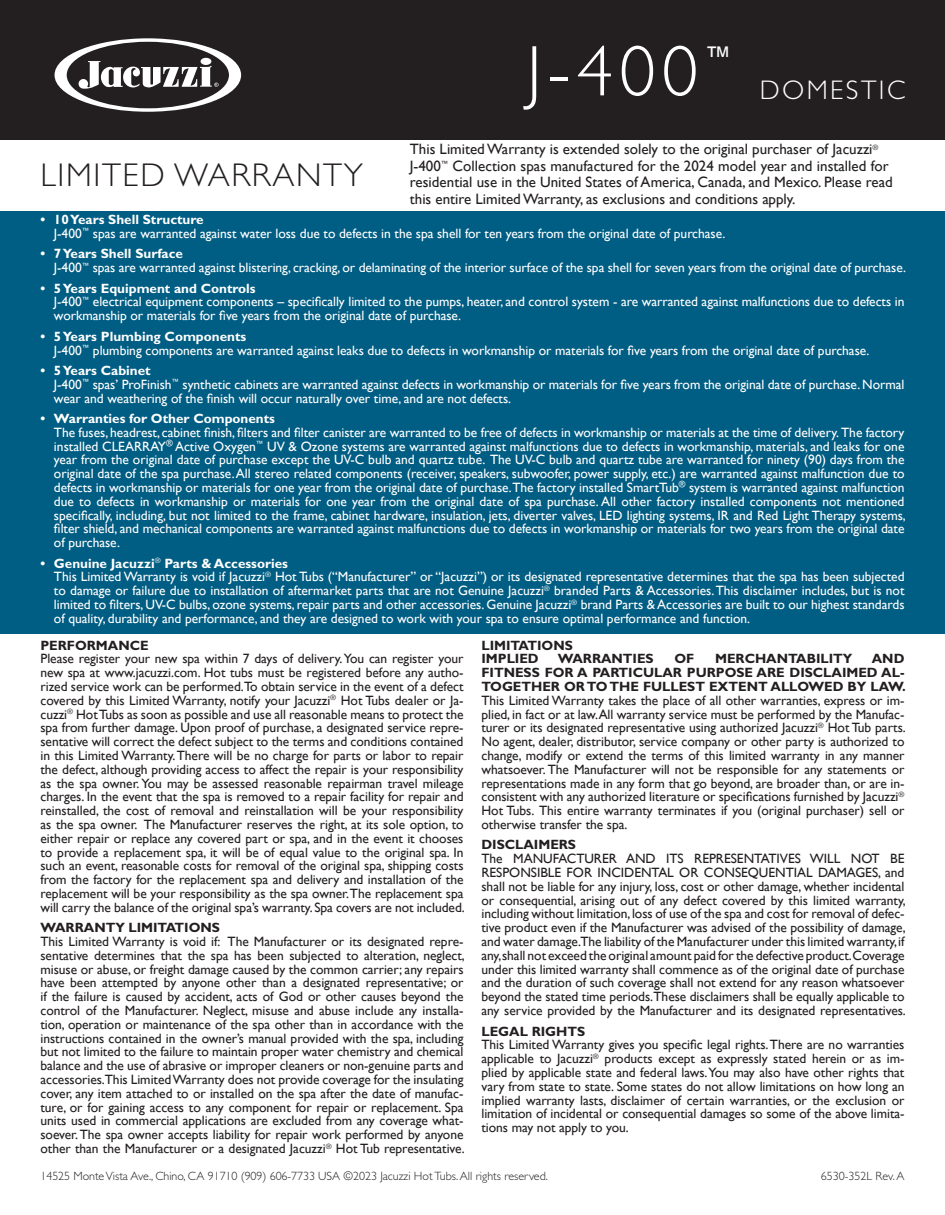
<style>
.page{position:relative;width:945px;height:1215px;background:#fff}
.page>*{position:absolute;margin:0;border:0;box-sizing:border-box;transform-origin:0 0}
.t1{font:300 72px "Gill Sans Std";color:#fff}
.t2{font:300 33px "Gill Sans Std";letter-spacing:.05em;color:#231f20}
.t3{font:300 27px "Gill Sans Std";letter-spacing:.09em;color:#fff}
.t4{font:27px "Gill Sans";color:#fff}
.t5{font:15px/16.5px "Gill Sans";color:#231f20}
.t6{font:13.5px/13.8px "Gill Sans";letter-spacing:-.005em;color:#231f20;text-align:justify}
.t7{font:13.5px/13.8px "Gill Sans";letter-spacing:-.005em;color:#fff}
.t8{font:700 13.5px/13.8px "Gill Sans Std";letter-spacing:-.005em;color:#231f20}
.t9{font:700 13.5px "Gill Sans Std";color:#fff}
.t10{font:300 12px "Gill Sans Std";color:#231f20}
</style>
<div class="page">
<div style="left:0;top:0;width:945px;height:139px;background:#231f20"></div>
<svg style="left:55px;top:38px;width:186px;height:74px"></svg>
<div style="left:0;top:211px;width:945px;height:422px;background:#005d83"></div>
<h2 class="t2" style="left:40px;top:156px;width:324px">LIMITED WARRANTY</h2>
<h1 class="t1" style="left:526px;top:31px;width:173px">J-400</h1>
<h3 class="t4" style="left:704px;top:40px;width:28px">™</h3>
<h3 class="t3" style="left:760px;top:75px;width:147px">DOMESTIC</h3>
<p class="t5" style="left:410px;top:141px;width:484px">This Limited Warranty is extended solely to the original purchaser of Jacuzzi<sup>® </sup>J-400<sup>™</sup> Collection spas manufactured for the 2024 model year and installed for residential use in the United States of America, Canada, and Mexico. Please read this entire Limited Warranty, as exclusions and conditions apply.</p>
<p class="t9" style="left:40px;top:211px;width:165px">• 10 Years Shell Structure</p>
<p class="t7" style="left:54px;top:226px;width:673px">J-400<sup>™</sup> spas are warranted against water loss due to defects in the spa shell for ten years from the original date of purchase.</p>
<p class="t9" style="left:40px;top:246px;width:144px">• 7 Years Shell Surface</p>
<p class="t7" style="left:54px;top:260px;width:854px">J-400<sup>™</sup> spas are warranted against blistering, cracking, or delaminating of the interior surface of the spa shell for seven years from the original date of purchase.</p>
<p class="t9" style="left:40px;top:280px;width:217px">• 5 Years Equipment and Controls</p>
<p class="t7" style="left:54px;top:295px;width:852px">J-400<sup>™</sup> electrical equipment components – specifically limited to the pumps, heater, and control system - are warranted against malfunctions due to defects in workmanship or materials for five years from the original date of purchase.</p>
<p class="t9" style="left:40px;top:328px;width:207px">• 5 Years Plumbing Components</p>
<p class="t7" style="left:54px;top:343px;width:817px">J-400<sup>™</sup> plumbing components are warranted against leaks due to defects in workmanship or materials for five years from the original date of purchase.</p>
<p class="t9" style="left:40px;top:363px;width:112px">• 5 Years Cabinet</p>
<p class="t7" style="left:54px;top:377px;width:852px">J-400<sup>™</sup> spas’ ProFinish<sup>™</sup> synthetic cabinets are warranted against defects in workmanship or materials for five years from the original date of purchase. Normal wear and weathering of the finish will occur naturally over time, and are not defects.</p>
<p class="t9" style="left:40px;top:411px;width:236px">• Warranties for Other Components</p>
<p class="t7" style="left:54px;top:425px;width:853px;text-align:justify">The fuses, headrest, cabinet finish, filters and filter canister are warranted to be free of defects in workmanship or materials at the time of delivery. The factory installed CLEARRAY<sup>®</sup> Active Oxygen<sup>™</sup> UV &amp; Ozone systems are warranted against malfunctions due to defects in workmanship, materials, and leaks for one year from the original date of purchase except the UV-C bulb and quartz tube. The UV-C bulb and quartz tube are warranted for ninety (90) days from the original date of the spa purchase. All stereo related components (receiver, speakers, subwoofer, power supply, etc.) are warranted against malfunction due to defects in workmanship or materials for one year from the original date of purchase.The factory installed SmartTub<sup>®</sup> system is warranted against malfunction due to defects in workmanship or materials for one year from the original date of spa purchase. All other factory installed components not mentioned specifically, including, but not limited to the frame, cabinet hardware, insulation, jets, diverter valves, LED lighting systems, IR and Red Light Therapy systems, filter shield, and mechanical components are warranted against malfunctions due to defects in workmanship or materials for two years from the original date of purchase.</p>
<p class="t9" style="left:40px;top:555px;width:249px">• Genuine Jacuzzi<sup>®</sup> Parts &amp; Accessories</p>
<p class="t7" style="left:54px;top:570px;width:852px;text-align:justify">This Limited Warranty is void if Jacuzzi<sup>®</sup> Hot Tubs (“Manufacturer” or “Jacuzzi”) or its designated representative determines that the spa has been subjected to damage or failure due to installation of aftermarket parts that are not Genuine Jacuzzi<sup>®</sup> branded Parts &amp; Accessories. This disclaimer includes, but is not limited to filters, UV-C bulbs, ozone systems, repair parts and other accessories. Genuine Jacuzzi<sup>®</sup> brand Parts &amp; Accessories are built to our highest standards of quality, durability and performance, and they are designed to work with your spa to ensure optimal performance and function.</p>
<p class="t8" style="left:40px;top:638px;width:110px">PERFORMANCE</p>
<p class="t6" style="left:40px;top:652px;width:426px">Please register your new spa within 7 days of delivery. You can register your new spa at www.jacuzzi.com. Hot tubs must be registered before any autho&shy;rized service work can be performed.To obtain service in the event of a defect covered by this Limited Warranty, notify your Jacuzzi<sup>®</sup> Hot Tubs dealer or Ja&shy;cuzzi<sup>®</sup> Hot Tubs as soon as possible and use all reasonable means to protect the spa from further damage. Upon proof of purchase, a designated service repre&shy;sentative will correct the defect subject to the terms and conditions contained in this Limited Warranty. There will be no charge for parts or labor to repair the defect, although providing access to affect the repair is your responsibility as the spa owner. You may be assessed reasonable repairman travel mileage charges. In the event that the spa is removed to a repair facility for repair and reinstalled, the cost of removal and reinstallation will be your responsibility as the spa owner. The Manufacturer reserves the right, at its sole option, to either repair or replace any covered part or spa, and in the event it chooses to provide a replacement spa, it will be of equal value to the original spa. In such an event, reasonable costs for removal of the original spa, shipping costs from the factory for the replacement spa and delivery and installation of the replacement will be your responsibility as the spa owner.The replacement spa will carry the balance of the original spa’s warranty. Spa covers are not included.</p>
<p class="t8" style="left:40px;top:921px;width:181px">WARRANTY LIMITATIONS</p>
<p class="t6" style="left:40px;top:934px;width:426px">This Limited Warranty is void if: The Manufacturer or its designated repre&shy;sentative determines that the spa has been subjected to alteration, neglect, misuse or abuse, or freight damage caused by the common carrier; any repairs have been attempted by anyone other than a designated representative; or if the failure is caused by accident, acts of God or other causes beyond the control of the Manufacturer. Neglect, misuse and abuse include any installa&shy;tion, operation or maintenance of the spa other than in accordance with the instructions contained in the owner’s manual provided with the spa, including but not limited to the failure to maintain proper water chemistry and chemical balance and the use of abrasive or improper cleaners or non-genuine parts and accessories.This Limited Warranty does not provide coverage for the insulating cover, any item attached to or installed on the spa after the date of manufac&shy;ture, or for gaining access to any component for repair or replacement. Spa units used in commercial applications are excluded from any coverage what&shy;soever. The spa owner accepts liability for repair work performed by anyone other than the Manufacturer or a designated Jacuzzi<sup>®</sup> Hot Tub representative.</p>
<p class="t8" style="left:481px;top:638px;width:93px">LIMITATIONS<br>IMPLIED</p>
<p class="t8" style="left:558px;top:652px;width:97px">WARRANTIES</p>
<p class="t8" style="left:675px;top:652px;width:21px">OF</p>
<p class="t8" style="left:715px;top:652px;width:139px">MERCHANTABILITY</p>
<p class="t8" style="left:481px;top:652px;width:426px;text-align:justify;text-indent:390px">AND FITNESS FOR A PARTICULAR PURPOSE ARE DISCLAIMED AL-TOGETHER OR TO THE FULLEST EXTENT ALLOWED BY LAW.</p>
<p class="t6" style="left:481px;top:693px;width:426px">This Limited Warranty takes the place of all other warranties, express or im&shy;plied, in fact or at law.All warranty service must be performed by the Manufac&shy;turer or its designated representative using authorized Jacuzzi<sup>®</sup> Hot Tub parts.<br>No agent, dealer, distributor, service company or other party is authorized to change, modify or extend the terms of this limited warranty in any manner whatsoever. The Manufacturer will not be responsible for any statements or representations made in any form that go beyond, are broader than, or are in&shy;consistent with any authorized literature or specifications furnished by Jacuzzi<sup>® </sup>Hot Tubs. This entire warranty terminates if you (original purchaser) sell or otherwise transfer the spa.</p>
<p class="t8" style="left:481px;top:838px;width:96px">DISCLAIMERS</p>
<p class="t6" style="left:481px;top:852px;width:426px">The MANUFACTURER AND ITS REPRESENTATIVES WILL NOT BE RESPONSIBLE FOR INCIDENTAL OR CONSEQUENTIAL DAMAGES, and shall not be liable for any injury, loss, cost or other damage, whether incidental or consequential, arising out of any defect covered by this limited warranty, including without limitation, loss of use of the spa and cost for removal of defec&shy;tive product even if the Manufacturer was advised of the possibility of damage, and water damage.The liability of the Manufacturer under this limited warranty, if any,shall not exceed the original amount paid for the defective product.Coverage under this limited warranty shall commence as of the original date of purchase and the duration of such coverage shall not extend for any reason whatsoever beyond the stated time periods.These disclaimers shall be equally applicable to any service provided by the Manufacturer and its designated representatives.</p>
<p class="t8" style="left:481px;top:1024px;width:105px">LEGAL RIGHTS</p>
<p class="t6" style="left:481px;top:1038px;width:425px">This Limited Warranty gives you specific legal rights. There are no warranties applicable to Jacuzzi<sup>®</sup> products except as expressly stated herein or as im&shy;plied by applicable state and federal laws. You may also have other rights that vary from state to state. Some states do not allow limitations on how long an implied warranty lasts, disclaimer of certain warranties, or the exclusion or limitation of incidental or consequential damages so some of the above limita&shy;tions may not apply to you.</p>
<p class="t10" style="left:41px;top:1170px;width:509px">14525 Monte Vista Ave., Chino, CA 91710 (909) 606-7733 USA ©2023 Jacuzzi Hot Tubs. All rights reserved.</p>
<p class="t10" style="left:821px;top:1170px;width:85px">6530-352L Rev. A</p>
</div>
